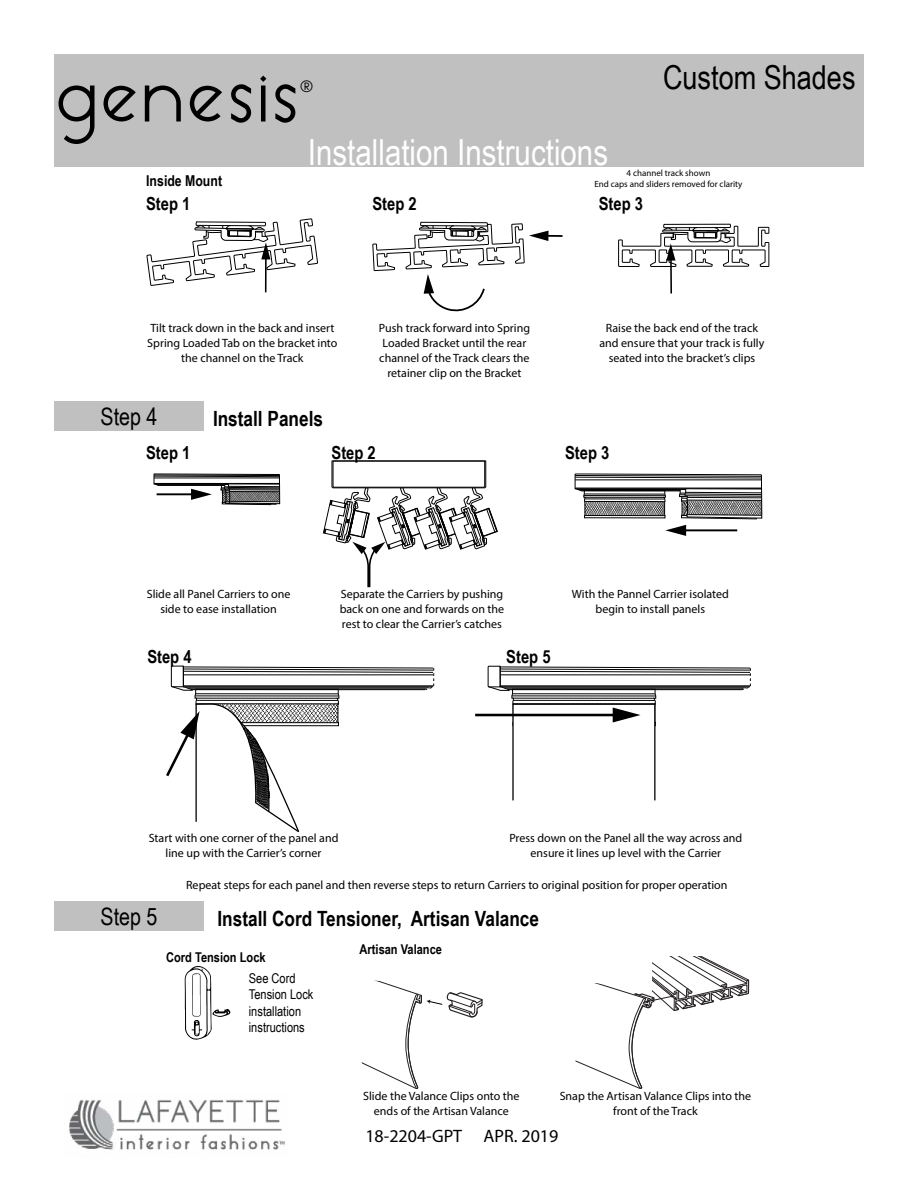
<style>
.page{position:relative;width:918px;height:1188px;background:#fff}
.page>*{position:absolute;margin:0;border:0;box-sizing:border-box;transform-origin:0 0}
.t1{font:90px "Essence Sans";color:#000}
.t2{font:36px "Arial Narrow";color:#fff}
.t3{font:33px "Arial Narrow";color:#000}
.t4{font:24px "Arial Narrow";color:#000}
.t5{font:700 21px "Arial Narrow";color:#000}
.t6{font:700 18px "Arial Narrow";color:#000}
.t7{font:18px "Myriad Pro";color:#000}
.t8{font:18px "Essence Sans";color:#000}
.t9{font:700 15px "Arial Narrow";color:#000}
.t10{font:13.5px/16.2px "Arial Narrow";color:#000}
.t11{font:700 13.5px "Arial Narrow";color:#000}
.t12{font:12px/15px "Myriad Pro";color:#000;text-align:center}
.t13{font:9px "Myriad Pro";color:#000}
</style>
<div class="page">
<div style="left:54px;top:54px;width:810px;height:112px;background:#c0c0c0"></div>
<div style="left:54px;top:401px;width:150px;height:30px;background:#c0c0c0"></div>
<svg style="left:323px;top:461px;width:175px;height:127px"></svg>
<svg style="left:575px;top:474px;width:187px;height:62px"></svg>
<svg style="left:154px;top:474px;width:126px;height:31px"></svg>
<hr style="left:475px;top:714px;width:143px;height:2px;background:#000">
<svg style="left:166px;top:666px;width:268px;height:167px"></svg>
<svg style="left:488px;top:666px;width:263px;height:60px"></svg>
<svg style="left:362px;top:980px;width:121px;height:109px"></svg>
<svg style="left:575px;top:956px;width:174px;height:133px"></svg>
<svg style="left:146px;top:218px;width:172px;height:75px"></svg>
<hr style="left:670px;top:257px;width:2px;height:37px;background:#000">
<svg style="left:618px;top:223px;width:152px;height:44px"></svg>
<svg style="left:372px;top:221px;width:191px;height:91px"></svg>
<div style="left:54px;top:901px;width:150px;height:30px;background:#c0c0c0"></div>
<svg style="left:185px;top:966px;width:45px;height:74px"></svg>
<img style="left:69px;top:1099px;width:217px;height:51px">
<h1 class="t1" style="left:54px;top:37px;width:247px">genesis</h1>
<h3 class="t8" style="left:300px;top:76px;width:15px">®</h3>
<h2 class="t2" style="left:308px;top:126px;width:302px">Installation Instructions</h2>
<h3 class="t3" style="left:663px;top:53px;width:194px">Custom Shades</h3>
<p class="t13" style="left:627px;top:168px;width:85px">4 channel track shown</p>
<p class="t9" style="left:146px;top:170px;width:77px">Inside Mount</p>
<p class="t13" style="left:594px;top:179px;width:150px">End caps and sliders removed for clarity</p>
<h3 class="t6" style="left:146px;top:190px;width:46px">Step 1</h3>
<h3 class="t6" style="left:372px;top:190px;width:46px">Step 2</h3>
<h3 class="t6" style="left:599px;top:190px;width:46px">Step 3</h3>
<p class="t12" style="left:147px;top:320px;width:192px">Tilt track down in the back and insert<br>Spring Loaded Tab on the bracket into the channel on the Track</p>
<p class="t12" style="left:600px;top:320px;width:166px">Raise the back end of the track and ensure that your track is fully seated into the bracket’s clips</p>
<p class="t12" style="left:379px;top:320px;width:153px">Push track forward into Spring<br>Loaded Bracket until the rear channel of the Track clears the retainer clip on the Bracket</p>
<h3 class="t4" style="left:101px;top:398px;width:58px">Step 4</h3>
<h3 class="t6" style="left:146px;top:439px;width:46px">Step 1</h3>
<h3 class="t5" style="left:213px;top:402px;width:112px">Install Panels</h3>
<h3 class="t6" style="left:331px;top:439px;width:46px">Step 2</h3>
<h3 class="t6" style="left:565px;top:439px;width:46px">Step 3</h3>
<p class="t12" style="left:147px;top:586px;width:145px">Slide all Panel Carriers to one side to ease installation</p>
<p class="t12" style="left:340px;top:586px;width:166px;text-align:justify">Separate the Carriers by pushing back on one and forwards on the rest to clear the Carrier’s catches</p>
<p class="t12" style="left:572px;top:586px;width:158px">With the Pannel Carrier isolated begin to install panels</p>
<h3 class="t6" style="left:147px;top:643px;width:46px">Step 4</h3>
<h3 class="t6" style="left:506px;top:643px;width:46px">Step 5</h3>
<p class="t12" style="left:149px;top:831px;width:191px">Start with one corner of the panel and line up with the Carrier’s corner</p>
<p class="t12" style="left:509px;top:831px;width:234px">Press down on the Panel all the way across and ensure it lines up level with the Carrier</p>
<p class="t12" style="left:186px;top:878px;width:543px">Repeat steps for each panel and then reverse steps to return Carriers to original position for proper operation</p>
<h3 class="t4" style="left:101px;top:899px;width:58px">Step 5</h3>
<h3 class="t5" style="left:218px;top:903px;width:323px">Install Cord Tensioner, Artisan Valance</h3>
<p class="t11" style="left:360px;top:939px;width:84px">Artisan Valance</p>
<p class="t11" style="left:166px;top:947px;width:101px">Cord Tension Lock</p>
<p class="t10" style="left:249px;top:970px;width:66px">See Cord<br>Tension Lock installation instructions</p>
<p class="t12" style="left:363px;top:1088px;width:158px">Slide the Valance Clips onto the ends of the Artisan Valance</p>
<p class="t12" style="left:560px;top:1088px;width:193px">Snap the Artisan Valance Clips into the front of the Track</p>
<h3 class="t7" style="left:365px;top:1125px;width:195px">18-2204-GPT APR. 2019</h3>
</div>
